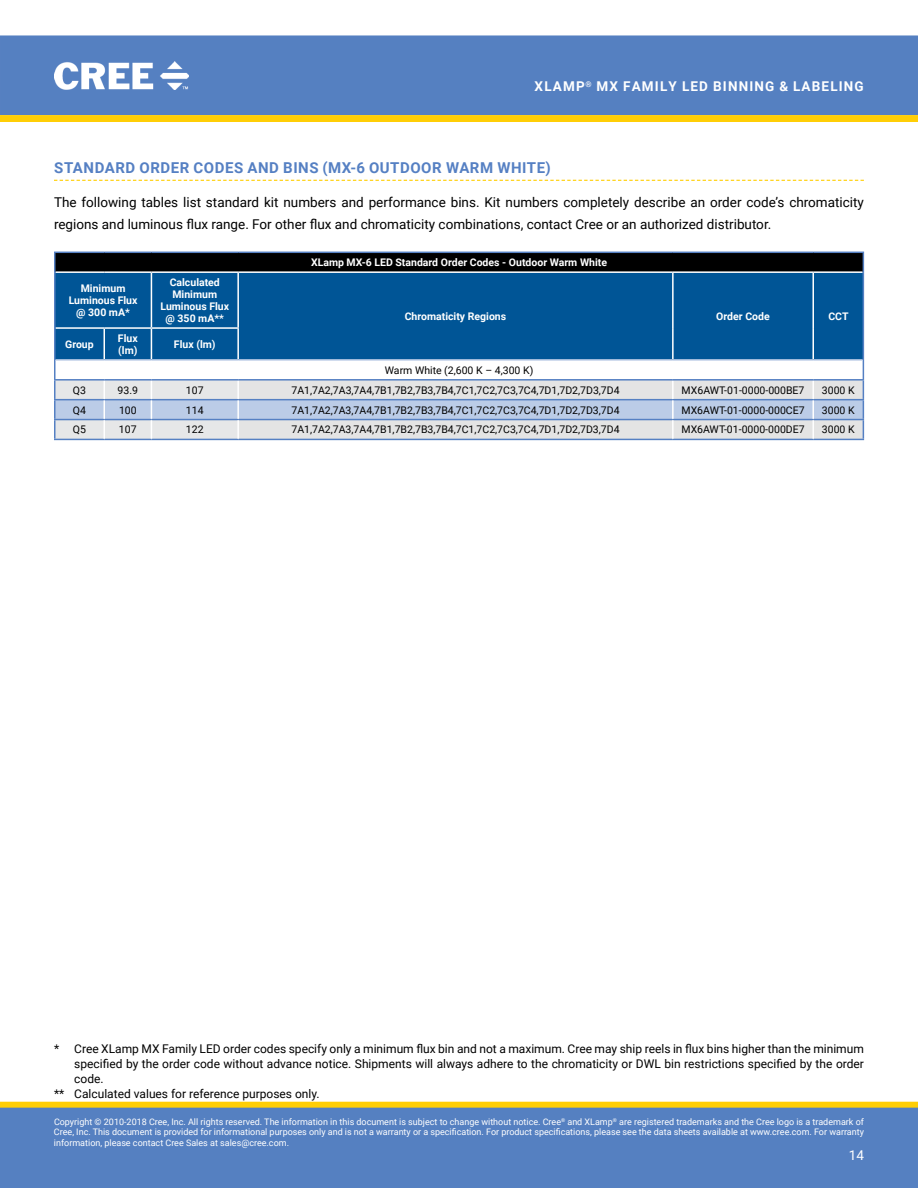
<style>
.page{position:relative;width:918px;height:1188px;background:#fff}
.page>*{position:absolute;margin:0;border:0;box-sizing:border-box;transform-origin:0 0}
.t1{font:700 15px "Roboto";letter-spacing:.035em;color:#5580c3}
.t2{font:13.5px/22.5px "Roboto";color:#000}
.t3{font:700 13.5px "Roboto";letter-spacing:.085em;color:#fff}
.t4{font:13.5px "Roboto";color:#fff}
.t5{font:12px "Roboto";color:#000}
.t6{font:10.5px "Roboto";color:#000}
.t7{font:700 10.5px/12px "Roboto";color:#fff;text-align:center}
.t8{font:9px/10.8px "Roboto";color:#fff;text-align:justify}
</style>
<div class="page">
<div style="left:0;top:35px;width:918px;height:80px;background:#5580c1"></div>
<img style="left:55px;top:62px;width:134px;height:28px">
<div style="left:1px;top:1102px;width:916px;height:6px;background:#ffce06"></div>
<div style="left:0;top:1102px;width:918px;height:6px;border:1px solid #ffce06"></div>
<div style="left:0;top:1108px;width:918px;height:80px;background:#5580c1"></div>
<svg style="left:0;top:115px;width:918px;height:7px;background:#fece08"></svg>
<svg style="left:54px;top:180px;width:810px;height:1px"></svg>
<div style="left:55px;top:252px;width:808px;height:20px;background:#000"></div>
<div style="left:56px;top:273px;width:807px;height:86px;background:#005596"></div>
<hr style="left:56px;top:271px;width:48px;height:2px;background:#fff">
<hr style="left:104px;top:271px;width:47px;height:2px;background:#fff">
<hr style="left:151px;top:271px;width:87px;height:2px;background:#fff">
<hr style="left:151px;top:273px;width:1px;height:54px;background:#fff">
<hr style="left:237px;top:273px;width:2px;height:54px;background:#fff">
<hr style="left:56px;top:327px;width:48px;height:2px;background:#fff">
<hr style="left:104px;top:327px;width:47px;height:2px;background:#fff">
<hr style="left:151px;top:327px;width:88px;height:2px;background:#fff">
<hr style="left:54px;top:272px;width:2px;height:56px;background:#5580c3">
<hr style="left:238px;top:271px;width:435px;height:2px;background:#fff">
<hr style="left:673px;top:271px;width:140px;height:2px;background:#fff">
<hr style="left:672px;top:273px;width:2px;height:55px;background:#fff">
<hr style="left:813px;top:271px;width:50px;height:2px;background:#fff">
<hr style="left:812px;top:273px;width:2px;height:55px;background:#fff">
<hr style="left:104px;top:329px;width:1px;height:30px;background:#fff">
<hr style="left:151px;top:329px;width:1px;height:30px;background:#fff">
<hr style="left:237px;top:329px;width:2px;height:30px;background:#fff">
<hr style="left:672px;top:328px;width:2px;height:31px;background:#fff">
<hr style="left:812px;top:328px;width:2px;height:31px;background:#fff">
<hr style="left:54px;top:439px;width:50px;height:1px;background:#5580c3">
<hr style="left:104px;top:439px;width:47px;height:1px;background:#5580c3">
<hr style="left:151px;top:439px;width:87px;height:1px;background:#5580c3">
<hr style="left:238px;top:439px;width:435px;height:1px;background:#5580c3">
<hr style="left:673px;top:439px;width:140px;height:1px;background:#5580c3">
<hr style="left:813px;top:439px;width:51px;height:1px;background:#5580c3">
<svg style="left:54px;top:360px;width:810px;height:79px"></svg>
<hr style="left:54px;top:379px;width:50px;height:2px;background:#5580c3">
<hr style="left:104px;top:379px;width:47px;height:2px;background:#5580c3">
<hr style="left:151px;top:379px;width:87px;height:2px;background:#5580c3">
<hr style="left:238px;top:379px;width:435px;height:2px;background:#5580c3">
<hr style="left:673px;top:379px;width:140px;height:2px;background:#5580c3">
<hr style="left:813px;top:379px;width:51px;height:2px;background:#5580c3">
<svg style="left:54px;top:253px;width:2px;height:19px"></svg>
<hr style="left:54px;top:252px;width:50px;height:1px;background:#5580c3">
<hr style="left:104px;top:252px;width:47px;height:1px;background:#5580c3">
<hr style="left:151px;top:252px;width:87px;height:1px;background:#5580c3">
<hr style="left:238px;top:252px;width:435px;height:1px;background:#5580c3">
<hr style="left:673px;top:252px;width:140px;height:1px;background:#5580c3">
<hr style="left:813px;top:252px;width:51px;height:1px;background:#5580c3">
<svg style="left:863px;top:253px;width:1px;height:19px"></svg>
<hr style="left:863px;top:272px;width:1px;height:56px;background:#5580c3">
<hr style="left:863px;top:328px;width:1px;height:32px;background:#5580c3">
<hr style="left:54px;top:328px;width:2px;height:32px;background:#5580c3">
<hr style="left:56px;top:359px;width:48px;height:2px;background:#bbcce7">
<hr style="left:104px;top:359px;width:47px;height:2px;background:#bbcce7">
<hr style="left:151px;top:359px;width:87px;height:2px;background:#bbcce7">
<hr style="left:238px;top:359px;width:435px;height:2px;background:#bbcce7">
<hr style="left:673px;top:359px;width:140px;height:2px;background:#bbcce7">
<hr style="left:813px;top:359px;width:50px;height:2px;background:#bbcce7">
<h2 class="t3" style="left:535px;top:77px;width:287px">XLamp<sup>®</sup> MX Family LED Binning &amp; Label</h2>
<h2 class="t3" style="left:839px;top:77px;width:26px">ing</h2>
<h1 class="t1" style="left:54px;top:157px;width:498px">Standard Order Codes and Bi ns (MX-6 Outdoor Warm White)</h1>
<p class="t2" style="left:54px;top:190px;width:811px">The following tables list standard kit numbers and performance bins. Kit numbers completely describe an order code’s chromaticity regions and luminous flux range. For other flux and chromaticity combinations, contact Cree or an authorized distributor.</p>
<p class="t7" style="left:311px;top:256px;width:298px">XLamp MX-6 LED Standard Order Codes - Outdoor Warm White</p>
<p class="t7" style="left:69px;top:282px;width:70px">Minimum<br>Luminous Flux @ 300 mA*</p>
<p class="t7" style="left:160px;top:276px;width:70px">Calculated<br>Minimum<br>Luminous Flux @ 350 mA**</p>
<p class="t7" style="left:405px;top:310px;width:103px">Chromaticity Regions</p>
<p class="t7" style="left:716px;top:310px;width:55px">Order Code</p>
<p class="t7" style="left:828px;top:310px;width:21px">CCT</p>
<p class="t7" style="left:65px;top:338px;width:30px">Group</p>
<p class="t7" style="left:118px;top:332px;width:21px;text-align:left">Flux (lm)</p>
<p class="t7" style="left:174px;top:338px;width:43px">Flux (lm)</p>
<p class="t6" style="left:385px;top:363px;width:150px">Warm White (2,600 K – 4,300 K)</p>
<p class="t6" style="left:73px;top:383px;width:15px">Q3</p>
<p class="t6" style="left:118px;top:383px;width:22px">93.9</p>
<p class="t6" style="left:186px;top:383px;width:19px">107</p>
<p class="t6" style="left:292px;top:383px;width:330px">7A1,7A2,7A3,7A4,7B1,7B2,7B3,7B4,7C1,7C2,7C3,7C4,7D1,7D2,7D3,7D4</p>
<p class="t6" style="left:682px;top:383px;width:124px">MX6AWT-01-0000-000BE7</p>
<p class="t6" style="left:822px;top:383px;width:34px">3000 K</p>
<p class="t6" style="left:73px;top:402px;width:15px">Q4</p>
<p class="t6" style="left:119px;top:402px;width:19px">100</p>
<p class="t6" style="left:186px;top:402px;width:19px">114</p>
<p class="t6" style="left:291px;top:402px;width:330px">7A1,7A2,7A3,7A4,7B1,7B2,7B3,7B4,7C1,7C2,7C3,7C4,7D1,7D2,7D3,7D4</p>
<p class="t6" style="left:681px;top:402px;width:125px">MX6AWT-01-0000-000CE7</p>
<p class="t6" style="left:822px;top:402px;width:34px">3000 K</p>
<p class="t6" style="left:73px;top:422px;width:15px">Q5</p>
<p class="t6" style="left:119px;top:422px;width:19px">107</p>
<p class="t6" style="left:186px;top:422px;width:19px">122</p>
<p class="t6" style="left:291px;top:422px;width:330px">7A1,7A2,7A3,7A4,7B1,7B2,7B3,7B4,7C1,7C2,7C3,7C4,7D1,7D2,7D3,7D4</p>
<p class="t6" style="left:681px;top:422px;width:125px">MX6AWT-01-0000-000DE7</p>
<p class="t6" style="left:822px;top:422px;width:34px">3000 K</p>
<h3 class="t5" style="left:54px;top:1040px;width:811px">* Cree XLamp MX Family LED order codes specify only a minimum flux bin and not a maximum. Cree may ship reels in flux bins higher than the minimum</h3>
<h3 class="t5" style="left:74px;top:1055px;width:791px">specified by the order code without advance notice. Shipments will always adhere to the chromaticity or DWL bin restrictions specified by the order</h3>
<h3 class="t5" style="left:74px;top:1070px;width:31px">code.</h3>
<h3 class="t5" style="left:54px;top:1085px;width:267px">** Calculated values for reference purposes only.</h3>
<p class="t8" style="left:54px;top:1116px;width:811px">Copyright © 2010-2018 Cree, Inc. All rights reserved. The information in this document is subject to change without notice. Cree<sup>®</sup> and XLamp<sup>®</sup> are registered trademarks and the Cree logo is a trademark of Cree, Inc. This document is provided for informational purposes only and is not a warranty or a specification. For product specifications, please see the data sheets available at www.cree.com. For warranty information, please contact Cree Sales at sales@cree.com.</p>
<h2 class="t4" style="left:849px;top:1145px;width:17px">14</h2>
</div>
